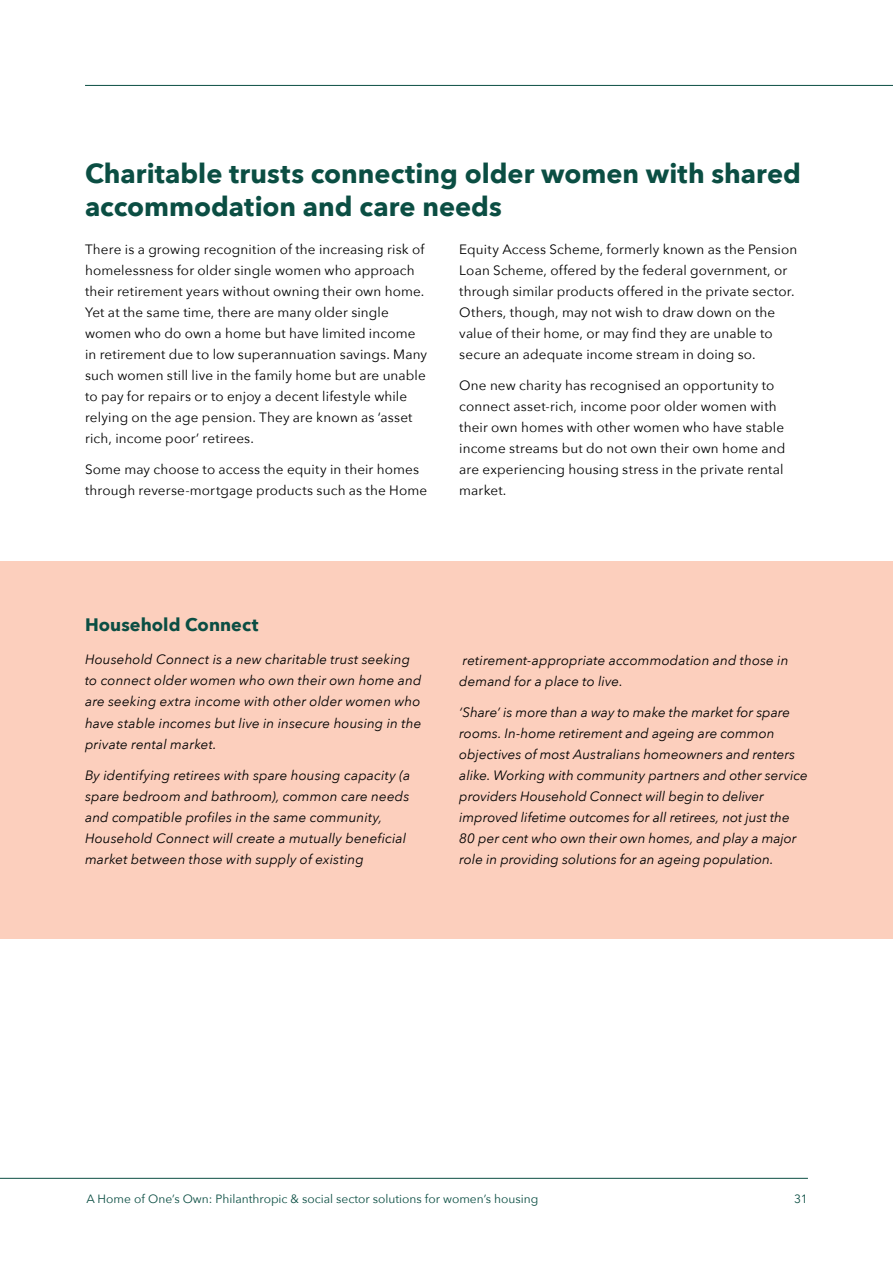
<style>
.page{position:relative;width:893px;height:1263px;background:#fff}
.page>*{position:absolute;margin:0;border:0;box-sizing:border-box;transform-origin:0 0}
.t1{font:700 27px/32.4px "Avenir Next";color:#0b4e43}
.t2{font:700 18px "Avenir Next";letter-spacing:.005em;color:#0b4e43}
.t3{font:13.5px/21px "Avenir Next";letter-spacing:.01em;color:#000}
.t4{font:italic 13.5px/21px "Avenir Next";letter-spacing:.005em;color:#000}
.t5{font:12px "Avenir Next";color:#0b4e43}
</style>
<div class="page">
<div style="left:0;top:561px;width:893px;height:378px;background:#fccfbd"></div>
<hr style="left:0;top:1178px;width:808px;height:1px;background:#0b4e43">
<hr style="left:85px;top:85px;width:808px;height:1px;background:#0b4e43">
<h1 class="t1" style="left:85px;top:157px;width:717px">Charitable trusts connecting older women with shared accommodation and care needs</h1>
<p class="t3" style="left:85px;top:238px;width:344px">There is a growing recognition of the increasing risk of homelessness for older single women who approach their retirement years without owning their own home.<br>Yet at the same time, there are many older single women who do own a home but have limited income in retirement due to low superannuation savings. Many such women still live in the family home but are unable to pay for repairs or to enjoy a decent lifestyle while relying on the age pension. They are known as ‘asset rich, income poor’ retirees.</p>
<p class="t3" style="left:85px;top:459px;width:344px">Some may choose to access the equity in their homes through reverse-mortgage products such as the Home</p>
<p class="t3" style="left:459px;top:238px;width:339px">Equity Access Scheme, formerly known as the Pension Loan Scheme, offered by the federal government, or through similar products offered in the private sector.<br>Others, though, may not wish to draw down on the value of their home, or may find they are unable to secure an adequate income stream in doing so.</p>
<p class="t3" style="left:459px;top:375px;width:328px">One new charity has recognised an opportunity to connect asset-rich, income poor older women with their own homes with other women who have stable income streams but do not own their own home and are experiencing housing stress in the private rental market.</p>
<h2 class="t2" style="left:85px;top:609px;width:175px">Household Connect</h2>
<p class="t4" style="left:85px;top:649px;width:338px">Household Connect is a new charitable trust seeking to connect older women who own their own home and are seeking extra income with other older women who have stable incomes but live in insecure housing in the private rental market.</p>
<p class="t4" style="left:85px;top:764px;width:327px">By identifying retirees with spare housing capacity (a spare bedroom and bathroom), common care needs and compatible profiles in the same community, Household Connect will create a mutually beneficial market between those with supply of existing</p>
<p class="t4" style="left:459px;top:649px;width:331px">retirement-appropriate accommodation and those in demand for a place to live.</p>
<p class="t4" style="left:459px;top:701px;width:350px">‘Share’ is more than a way to make the market for spare rooms. In-home retirement and ageing are common objectives of most Australians homeowners and renters alike. Working with community partners and other service providers Household Connect will begin to deliver improved lifetime outcomes for all retirees, not just the 80 per cent who own their own homes, and play a major role in providing solutions for an ageing population.</p>
<p class="t5" style="left:86px;top:1188px;width:453px">A Home of One’s Own: Philanthropic &amp; social sector solutions for women’s housing</p>
<p class="t5" style="left:794px;top:1188px;width:15px">31</p>
</div>
